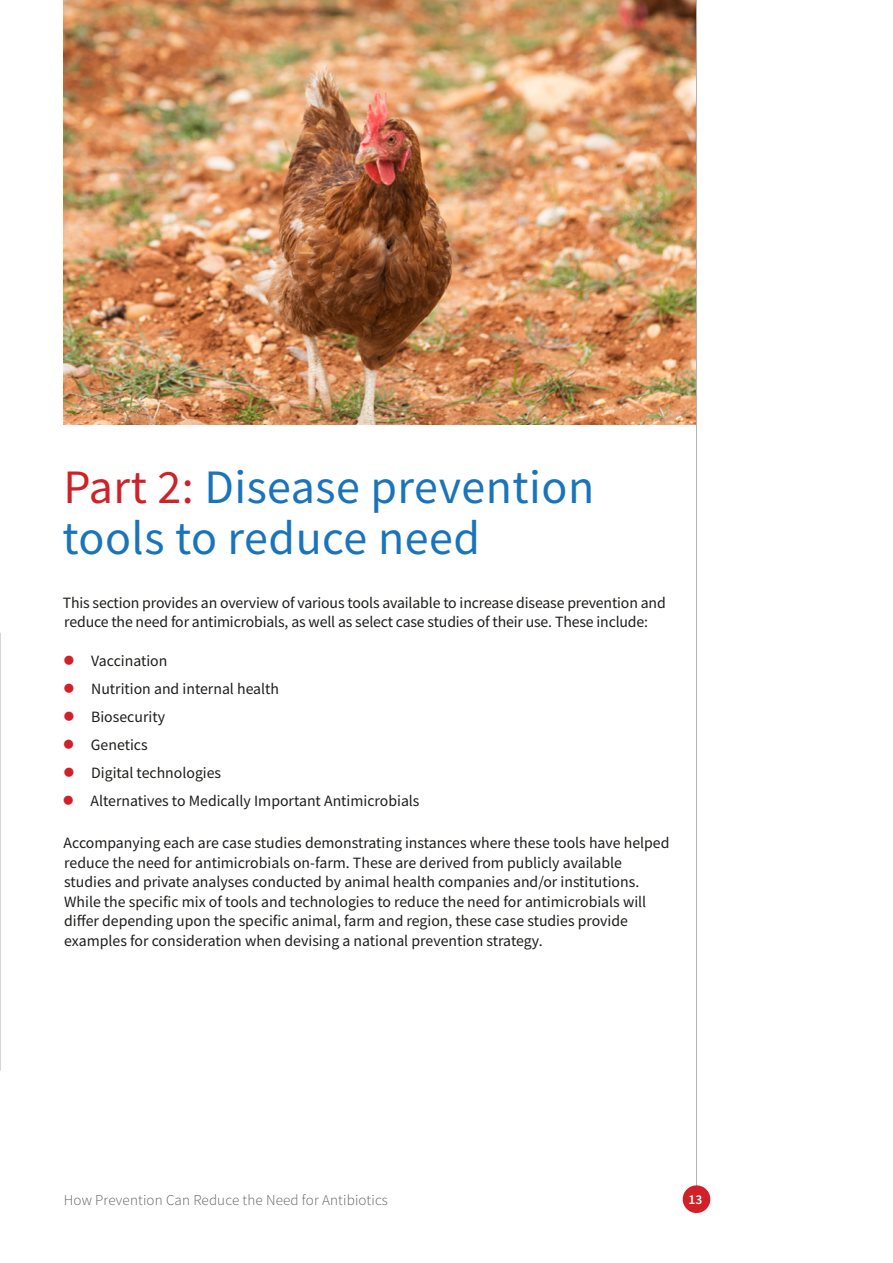
<style>
.page{position:relative;width:893px;height:1263px;background:#fff}
.page>*{position:absolute;margin:0;border:0;box-sizing:border-box;transform-origin:0 0}
.t1{font:48px/51px "Source Sans Pro";letter-spacing:.01em;color:#1a74bb}
.Body{font:15.75px/19.5px "Source Sans Pro";color:#1d1d1b}
.t2{font:300 15px "Source Sans Pro";letter-spacing:.01em;color:#646363}
.t3{font:600 13.5px "Source Sans Pro";color:#fff}
.s1{color:#d12128}
</style>
<div class="page">
<img style="left:64px;top:0;width:632px;height:425px">
<svg style="left:0;top:633px;width:1px;height:437px"></svg>
<hr style="left:696px;top:0;width:1px;height:1188px;background:#b3b2b2">
<div style="left:683px;top:1185px;width:27px;height:28px;background:#d12128;border-radius:50%"></div>
<h1 class="t1" style="left:63px;top:462px;width:533px"><span class="s1">Part 2:</span> Disease prevention tools to reduce need</h1>
<p class="Body" style="left:63px;top:593px;width:604px">This section provides an overview of various tools available to increase disease prevention and reduce the need for antimicrobials, as well as select case studies of their use. These include:</p>
<p class="Body" style="left:91px;top:651px;width:78px">Vaccination</p>
<p class="Body" style="left:91px;top:679px;width:189px">Nutrition and internal health</p>
<p class="Body" style="left:91px;top:707px;width:75px">Biosecurity</p>
<p class="Body" style="left:91px;top:735px;width:58px">Genetics</p>
<p class="Body" style="left:91px;top:763px;width:132px">Digital technologies</p>
<p class="Body" style="left:91px;top:791px;width:330px">Alternatives to Medically Important Antimicrobials</p>
<p class="Body" style="left:64px;top:833px;width:607px">Accompanying each are case studies demonstrating instances where these tools have helped reduce the need for antimicrobials on-farm. These are derived from publicly available studies and private analyses conducted by animal health companies and/or institutions.<br>While the specific mix of tools and technologies to reduce the need for antimicrobials will differ depending upon the specific animal, farm and region, these case studies provide examples for consideration when devising a national prevention strategy.</p>
<p class="t2" style="left:64px;top:1191px;width:326px">How Prevention Can Reduce the Need for Antibiotics</p>
<p class="t3" style="left:689px;top:1190px;width:15px">13</p>
</div>
